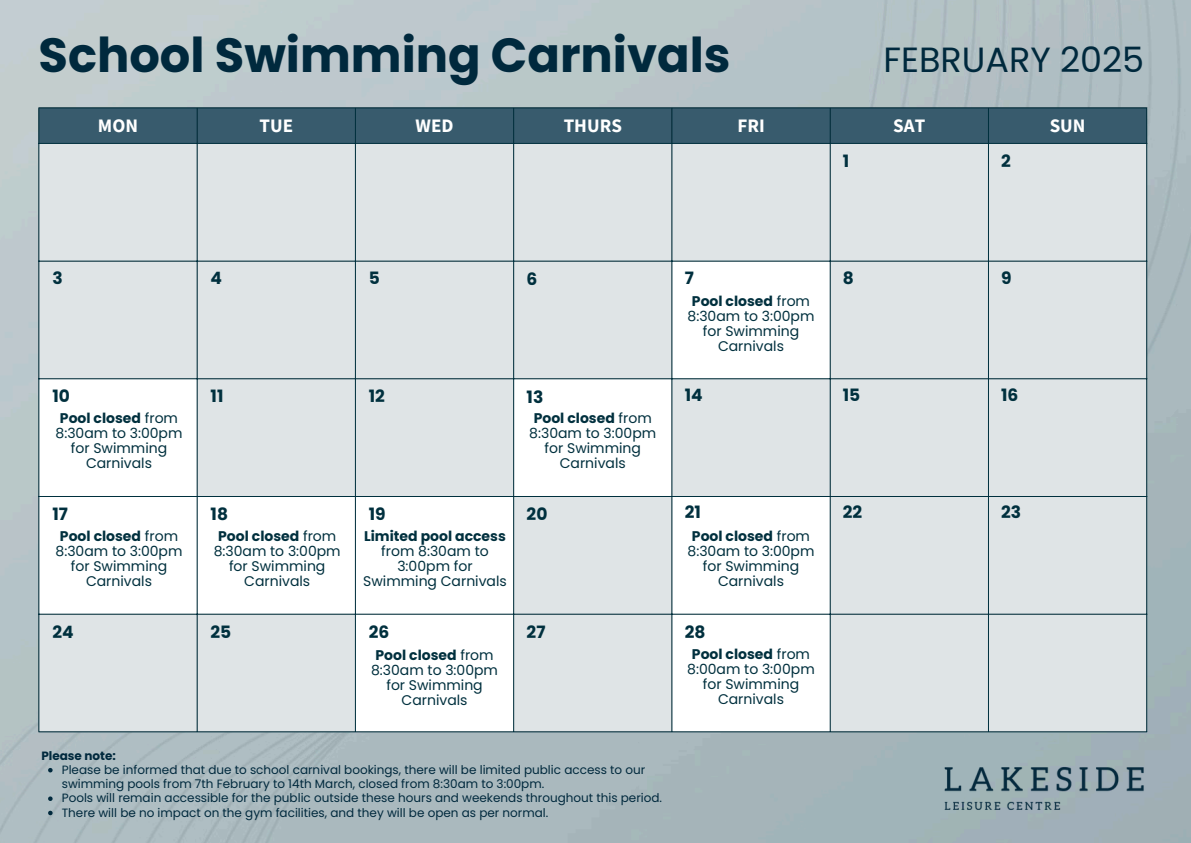
<style>
.page{position:relative;width:1191px;height:843px;background:#fff}
.page>*{position:absolute;margin:0;border:0;box-sizing:border-box;transform-origin:0 0}
.t1{font:700 48px "Poppins";color:#00293d}
.t2{font:35px "Poppins";color:#00293d}
.t3{font:700 19px "Source Sans Pro";color:#fff}
.t4{font:700 17px "Poppins";color:#00303e}
.t5{font:14px/15px "Poppins";color:#00303e;text-align:center}
.t6{font:12px/14.2px "Poppins";color:#00293d}
.t7{font:700 12px "Poppins";color:#00293d}
.s1{font-weight:700}
</style>
<div class="page">
<img style="left:0;top:0;width:1190px;height:842px">
<svg style="left:48px;top:767px;width:5px;height:5px"></svg>
<svg style="left:48px;top:796px;width:5px;height:4px"></svg>
<svg style="left:48px;top:810px;width:5px;height:5px"></svg>
<img style="left:931px;top:755px;width:232px;height:66px">
<div style="left:39px;top:108px;width:1107px;height:35px;background:#385b6d"></div>
<div style="left:39px;top:144px;width:1107px;height:587px;background:#dfe4e6"></div>
<svg style="left:39px;top:262px;width:790px;height:469px;fill:#dfe4e6"></svg>
<hr style="left:38px;top:108px;width:1px;height:623px;background:#00303e">
<hr style="left:197px;top:108px;width:1px;height:623px;background:#00303e">
<hr style="left:355px;top:108px;width:1px;height:623px;background:#00303e">
<hr style="left:513px;top:108px;width:1px;height:623px;background:#00303e">
<hr style="left:671px;top:108px;width:1px;height:623px;background:#00303e">
<hr style="left:829px;top:108px;width:1px;height:623px;background:#00303e">
<hr style="left:987px;top:108px;width:1px;height:623px;background:#00303e">
<hr style="left:1146px;top:108px;width:1px;height:623px;background:#00303e">
<hr style="left:38px;top:107px;width:1108px;height:1px;background:#00303e">
<hr style="left:38px;top:143px;width:1108px;height:1px;background:#00303e">
<hr style="left:38px;top:261px;width:1108px;height:1px;background:#00303e">
<hr style="left:38px;top:378px;width:1108px;height:1px;background:#00303e">
<hr style="left:38px;top:496px;width:1108px;height:1px;background:#00303e">
<hr style="left:38px;top:613px;width:1108px;height:1px;background:#00303e">
<hr style="left:38px;top:731px;width:1108px;height:1px;background:#00303e">
<p class="t1" style="left:38px;top:21px;width:693px">School Swimming Carnivals</p>
<h1 class="t2" style="left:883px;top:35px;width:262px">FEBRUARY 2025</h1>
<p class="t3" style="left:98px;top:114px;width:42px">MON</p>
<p class="t3" style="left:259px;top:114px;width:35px">TUE</p>
<p class="t3" style="left:415px;top:114px;width:39px">WED</p>
<p class="t3" style="left:563px;top:114px;width:60px">THURS</p>
<p class="t3" style="left:737px;top:114px;width:29px">FRI</p>
<p class="t3" style="left:893px;top:114px;width:34px">SAT</p>
<p class="t3" style="left:1049px;top:114px;width:37px">SUN</p>
<p class="t4" style="left:842px;top:149px;width:8px">1</p>
<p class="t4" style="left:1000px;top:149px;width:11px">2</p>
<p class="t4" style="left:53px;top:266px;width:12px">3</p>
<p class="t4" style="left:210px;top:266px;width:13px">4</p>
<p class="t4" style="left:368px;top:266px;width:13px">5</p>
<p class="t4" style="left:526px;top:267px;width:12px">6</p>
<p class="t4" style="left:684px;top:266px;width:11px">7</p>
<h3 class="t4" style="left:842px;top:266px;width:13px">8</h3>
<p class="t4" style="left:1000px;top:266px;width:12px">9</p>
<p class="t5" style="left:687px;top:294px;width:128px"><span class="s1">Pool closed</span> from<br>8:30am to 3:00pm for Swimming<br>Carnivals</p>
<p class="t4" style="left:53px;top:384px;width:19px">10</p>
<h3 class="t4" style="left:210px;top:384px;width:14px">11</h3>
<p class="t4" style="left:368px;top:384px;width:18px">12</p>
<p class="t4" style="left:526px;top:384px;width:18px">13</p>
<p class="t4" style="left:684px;top:383px;width:19px">14</p>
<h3 class="t4" style="left:842px;top:383px;width:19px">15</h3>
<p class="t4" style="left:1000px;top:383px;width:19px">16</p>
<p class="t5" style="left:56px;top:411px;width:128px"><span class="s1">Pool closed</span> from<br>8:30am to 3:00pm for Swimming<br>Carnivals</p>
<p class="t5" style="left:529px;top:411px;width:128px"><span class="s1">Pool closed</span> from<br>8:30am to 3:00pm for Swimming<br>Carnivals</p>
<p class="t4" style="left:53px;top:502px;width:17px">17</p>
<p class="t4" style="left:210px;top:502px;width:19px">18</p>
<p class="t4" style="left:368px;top:502px;width:18px">19</p>
<p class="t4" style="left:526px;top:502px;width:22px">20</p>
<h3 class="t4" style="left:684px;top:500px;width:18px">21</h3>
<h3 class="t4" style="left:842px;top:500px;width:21px">22</h3>
<h3 class="t4" style="left:1000px;top:500px;width:21px">23</h3>
<h3 class="t5" style="left:56px;top:528px;width:128px"><span class="s1">Pool closed</span> from<br>8:30am to 3:00pm for Swimming<br>Carnivals</h3>
<p class="t5" style="left:214px;top:528px;width:128px"><span class="s1">Pool closed</span> from<br>8:30am to 3:00pm for Swimming<br>Carnivals</p>
<h3 class="t5" style="left:363px;top:528px;width:145px"><span class="s1">Limited pool access </span>from 8:30am to<br>3:00pm for<br>Swimming Carnivals</h3>
<p class="t5" style="left:687px;top:528px;width:128px"><span class="s1">Pool closed</span> from<br>8:30am to 3:00pm for Swimming<br>Carnivals</p>
<p class="t4" style="left:53px;top:620px;width:23px">24</p>
<p class="t4" style="left:210px;top:620px;width:22px">25</p>
<h3 class="t4" style="left:368px;top:620px;width:22px">26</h3>
<p class="t4" style="left:526px;top:620px;width:20px">27</p>
<p class="t5" style="left:371px;top:647px;width:128px"><span class="s1">Pool closed</span> from<br>8:30am to 3:00pm for Swimming<br>Carnivals</p>
<h2 class="t7" style="left:41px;top:746px;width:76px">Please note:</h2>
<p class="t6" style="left:62px;top:762px;width:585px">Please be informed that due to school carnival bookings, there will be limited public access to our swimming pools from 7th February to 14th March, closed from 8:30am to 3:00pm.</p>
<p class="t6" style="left:62px;top:790px;width:602px">Pools will remain accessible for the public outside these hours and weekends throughout this period.</p>
<p class="t6" style="left:62px;top:805px;width:488px">There will be no impact on the gym facilities, and they will be open as per normal.</p>
<p class="t4" style="left:684px;top:620px;width:22px">28</p>
<h4 class="t5" style="left:687px;top:646px;width:129px"><span class="s1">Pool closed</span> from<br>8:00am to 3:00pm for Swimming<br>Carnivals</h4>
</div>
